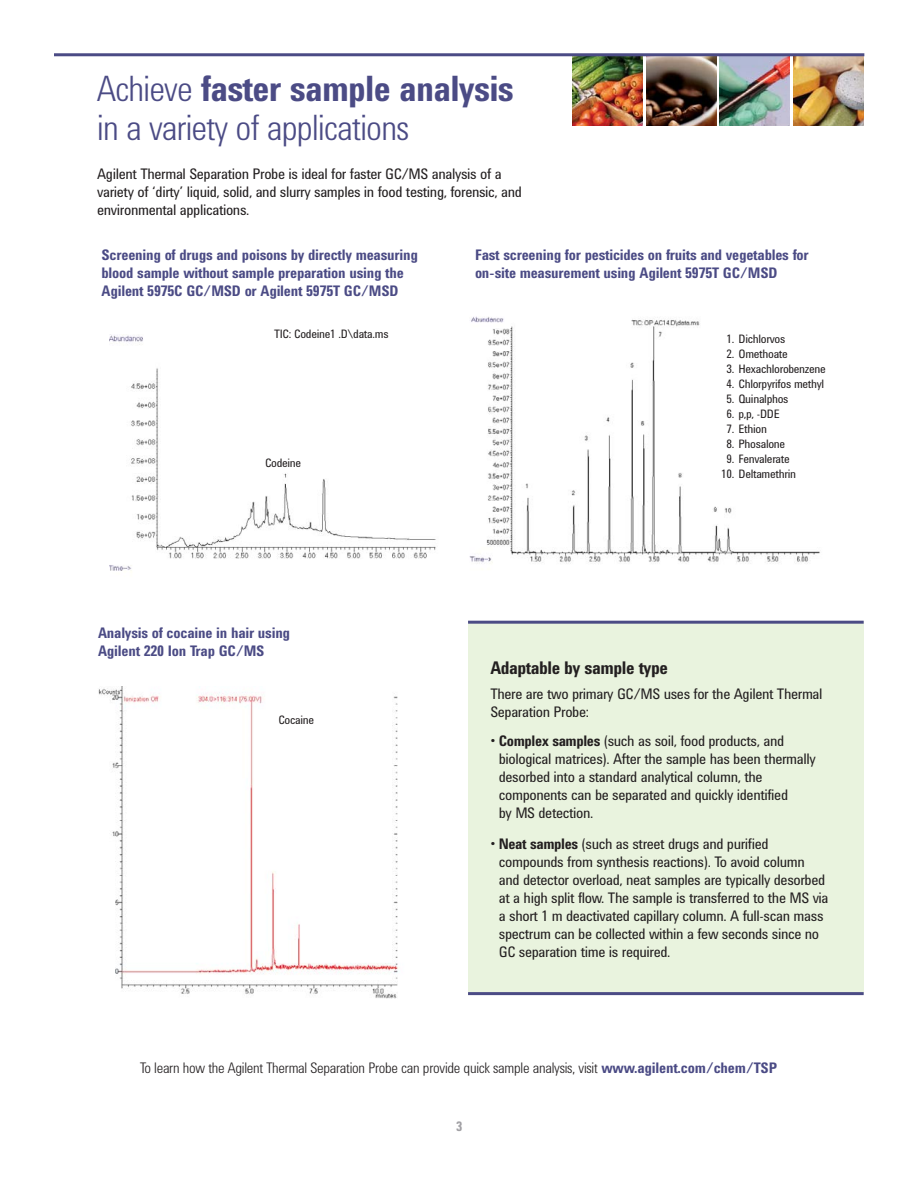
<style>
.page{position:relative;width:918px;height:1188px;background:#fff}
.page>*{position:absolute;margin:0;border:0;box-sizing:border-box;transform-origin:0 0}
.t1{font:300 36px/39px "Agilent Condensed CFF";letter-spacing:-.02em;color:#4b4b85}
.t2{font:700 18px "Agilent Condensed CFF";letter-spacing:-.025em;color:#231f20}
.t3{font:15px/18px "Agilent Condensed CFF";letter-spacing:-.025em;color:#231f20}
.t4{font:700 15px/18px "Agilent Condensed CFF";letter-spacing:-.015em;color:#4b4b85}
.t5{font:300 15px "Agilent Condensed CFF";letter-spacing:-.015em;color:#231f20}
.t6{font:700 13.5px "Agilent Condensed CFF";color:#a1a0a4}
.t7{font:12px "Agilent Condensed CFF";letter-spacing:-.025em;color:#231f20}
.s1{font-weight:700}
.s2{font-weight:700;color:#4b4b85}
</style>
<div class="page">
<img style="left:109px;top:334px;width:327px;height:237px">
<img style="left:98px;top:687px;width:301px;height:311px">
<img style="left:469px;top:316px;width:351px;height:248px">
<img style="left:720px;top:56px;width:70px;height:70px">
<img style="left:646px;top:56px;width:70px;height:70px">
<img style="left:572px;top:56px;width:70px;height:70px">
<img style="left:794px;top:56px;width:70px;height:70px">
<hr style="left:54px;top:53px;width:810px;height:3px;background:#4b4b85">
<div style="left:468px;top:621px;width:396px;height:373px;background:#e9f3de"></div>
<hr style="left:468px;top:621px;width:396px;height:3px;background:#4b4b85">
<hr style="left:468px;top:992px;width:396px;height:3px;background:#4b4b85">
<h1 class="t1" style="left:97px;top:73px;width:418px">Achieve <span class="s1">faster sample analysis </span>in a variety of applications</h1>
<p class="t3" style="left:97px;top:166px;width:426px">Agilent Thermal Separation Probe is ideal for faster GC/MS analysis of a variety of ‘dirty’ liquid, solid, and slurry samples in food testing, forensic, and environmental applications.</p>
<p class="t4" style="left:102px;top:248px;width:318px">Screening of drugs and poisons by directly measuring blood sample without sample preparation using the<br>Agilent 5975C GC/MSD or Agilent 5975T GC/MSD</p>
<p class="t7" style="left:274px;top:329px;width:116px">TIC: Codeine1 .D\data.ms</p>
<p class="t7" style="left:265px;top:459px;width:38px">Codeine</p>
<p class="t4" style="left:475px;top:248px;width:335px">Fast screening for pesticides on fruits and vegetables for on-site measurement using Agilent 5975T GC/MSD</p>
<p class="t7" style="left:726px;top:335px;width:60px">1. Dichlorvos</p>
<p class="t7" style="left:726px;top:350px;width:63px">2. Omethoate</p>
<p class="t7" style="left:726px;top:365px;width:101px">3. Hexachlorobenzene</p>
<p class="t7" style="left:726px;top:380px;width:99px">4. Chlorpyrifos methyl</p>
<p class="t7" style="left:726px;top:395px;width:64px">5. Quinalphos</p>
<p class="t7" style="left:726px;top:410px;width:55px">6. p,p, -DDE</p>
<p class="t7" style="left:726px;top:425px;width:42px">7. Ethion</p>
<p class="t7" style="left:726px;top:440px;width:60px">8. Phosalone</p>
<p class="t7" style="left:726px;top:455px;width:65px">9. Fenvalerate</p>
<p class="t7" style="left:721px;top:470px;width:76px">10. Deltamethrin</p>
<p class="t4" style="left:98px;top:625px;width:194px">Analysis of cocaine in hair using<br>Agilent 220 Ion Trap GC/MS</p>
<p class="t7" style="left:278px;top:716px;width:37px">Cocaine</p>
<p class="t2" style="left:490px;top:661px;width:179px">Adaptable by sample type</p>
<p class="t3" style="left:490px;top:686px;width:334px">There are two primary GC/MS uses for the Agilent Thermal<br>Separation Probe:</p>
<p class="t3" style="left:499px;top:733px;width:319px;text-indent:-8px"><span class="s1">• Complex samples</span> (such as soil, food products, and biological matrices). After the sample has been thermally desorbed into a standard analytical column, the components can be separated and quickly identified<br>by MS detection.</p>
<p class="t3" style="left:499px;top:837px;width:331px;text-indent:-8px"><span class="s1">• Neat samples</span> (such as street drugs and purified compounds from synthesis reactions). To avoid column and detector overload, neat samples are typically desorbed at a high split flow. The sample is transferred to the MS via a short 1 m deactivated capillary column. A full-scan mass spectrum can be collected within a few seconds since no GC separation time is required.</p>
<p class="t5" style="left:140px;top:1063px;width:638px">To learn how the Agilent Thermal Separation Probe can provide quick sample analysis, visit <span class="s2">www.agilent.com/chem/TSP</span></p>
<p class="t6" style="left:456px;top:1122px;width:8px">3</p>
</div>
